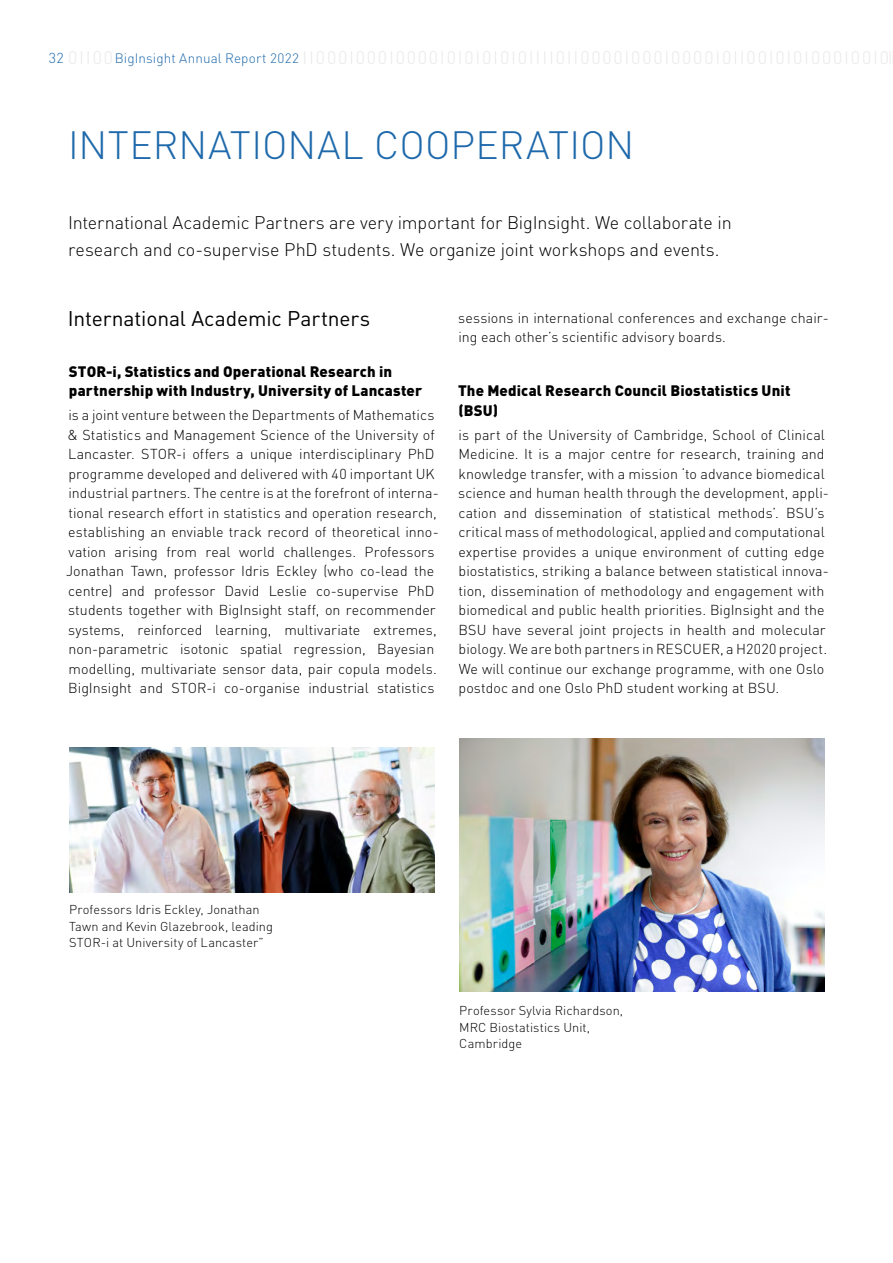
<style>
.page{position:relative;width:893px;height:1263px;background:#fff}
.page>*{position:absolute;margin:0;border:0;box-sizing:border-box;transform-origin:0 0}
._1_OVERSKRIFT{font:300 39px "DIN Pro";letter-spacing:.005em;color:#1e69ab}
._2_MELLOMTITTEL{font:21px "DIN Pro";letter-spacing:-.005em;color:#000}
.Ingress{font:300 18px/27px "DIN Pro";letter-spacing:-.005em;color:#000}
._3_LITEN_OVERSKRIFT{font:900 15px/19.5px "DIN Pro";letter-spacing:.01em;color:#000}
.Brødtekst_blokkjuste{font:300 14.25px/19.5px "DIN Pro";letter-spacing:.005em;color:#000}
.billedtekst{font:300 12.75px/16.5px "DIN Pro";letter-spacing:.01em;color:#000}
</style>
<div class="page">
<img style="left:459px;top:739px;width:366px;height:252px">
<img style="left:69px;top:747px;width:366px;height:145px">
<p class="_1_OVERSKRIFT" style="left:68px;top:118px;width:568px">INTERNATIONAL COOPERATION</p>
<p class="Ingress" style="left:68px;top:208px;width:665px">International Academic Partners are very important for BigInsight. We collaborate in research and co-supervise PhD students. We organize joint workshops and events.</p>
<p class="_2_MELLOMTITTEL" style="left:68px;top:304px;width:304px">International Academic Partners</p>
<p class="_3_LITEN_OVERSKRIFT" style="left:69px;top:361px;width:325px">STOR-i, Statistics and Operational Research in</p>
<p class="_3_LITEN_OVERSKRIFT" style="left:69px;top:380px;width:355px">partnership with Industry, University of Lancaster</p>
<p class="Brødtekst_blokkjuste" style="left:66px;top:405px;width:374px">is a joint venture between the Departments of Mathematics &amp; Statistics and Management Science of the University of Lancaster. STOR-i offers a unique interdisciplinary PhD programme developed and delivered with 40 important UK industrial partners. The centre is at the forefront of interna&shy;tional research effort in statistics and operation research, establishing an enviable track record of theoretical inno&shy;vation arising from real world challenges. Professors Jonathan Tawn, professor Idris Eckley (who co-lead the centre) and professor David Leslie co-supervise PhD students together with BigInsight staff, on recommender systems, reinforced learning, multivariate extremes, non-parametric isotonic spatial regression, Bayesian modelling, multivariate sensor data, pair copula models.<br>BigInsight and STOR-i co-organise industrial statistics</p>
<p class="Brødtekst_blokkjuste" style="left:458px;top:307px;width:372px">sessions in international conferences and exchange chair&shy;ing each other’s scientific advisory boards.</p>
<p class="_3_LITEN_OVERSKRIFT" style="left:458px;top:380px;width:334px">The Medical Research Council Biostatistics Unit (BSU)</p>
<p class="Brødtekst_blokkjuste" style="left:458px;top:424px;width:372px">is part of the University of Cambridge, School of Clinical Medicine. It is a major centre for research, training and knowledge transfer, with a mission ‘to advance biomedical science and human health through the development, appli&shy;cation and dissemination of statistical methods’. BSU’s critical mass of methodological, applied and computational expertise provides a unique environment of cutting edge biostatistics, striking a balance between statistical innova&shy;tion, dissemination of methodology and engagement with biomedical and public health priorities. BigInsight and the BSU have several joint projects in health and molecular biology. We are both partners in RESCUER, a H2020 project.<br>We will continue our exchange programme, with one Oslo postdoc and one Oslo PhD student working at BSU.</p>
<p class="billedtekst" style="left:69px;top:901px;width:206px">Professors Idris Eckley, Jonathan<br>Tawn and Kevin Glazebrook, leading<br>STOR-i at University of Lancaster”</p>
<p class="billedtekst" style="left:459px;top:1002px;width:165px">Professor Sylvia Richardson,</p>
<p class="billedtekst" style="left:459px;top:1018px;width:132px">MRC Biostatistics Unit,</p>
<p class="billedtekst" style="left:459px;top:1035px;width:65px">Cambridge</p>
</div>
